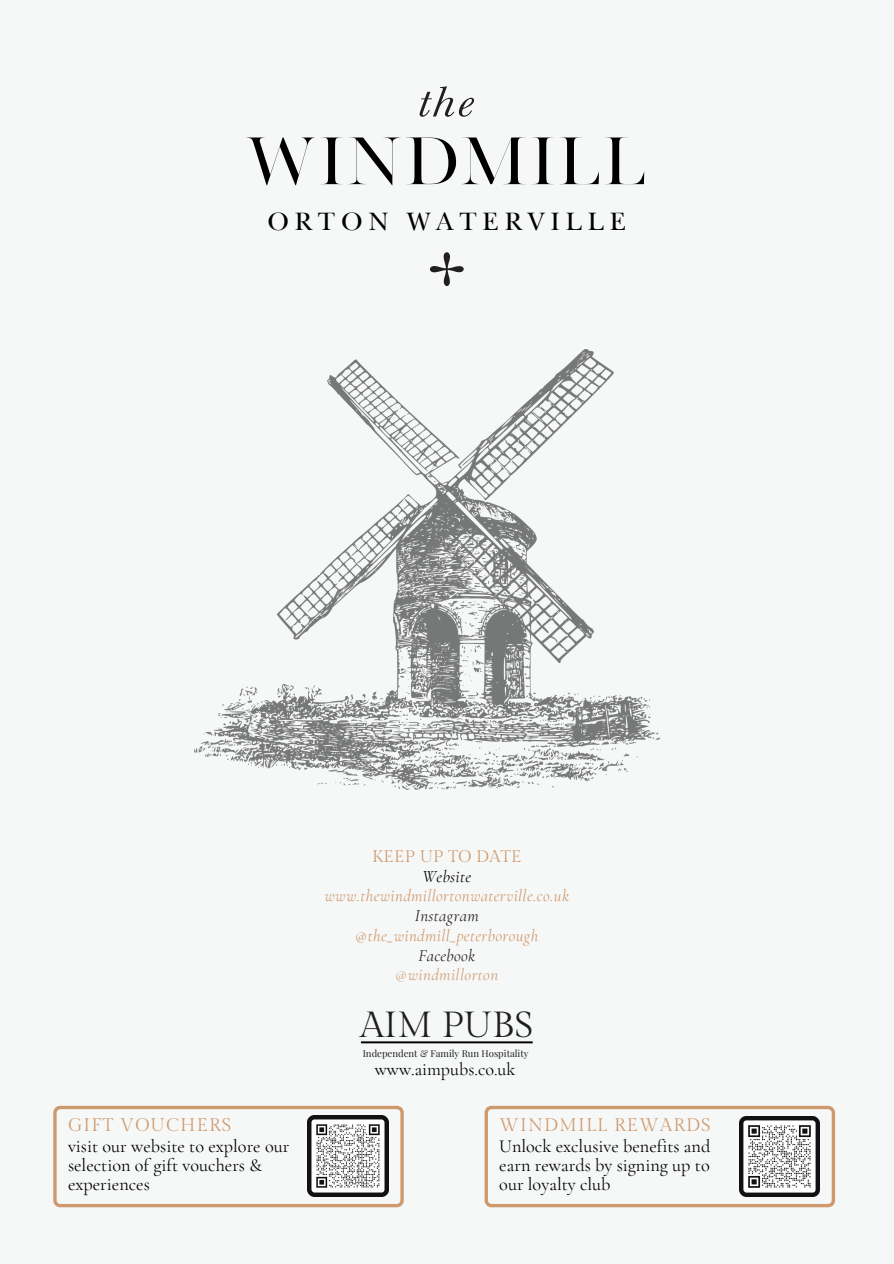
<style>
.page{position:relative;width:894px;height:1264px;background:#fff}
.page>*{position:absolute;margin:0;border:0;box-sizing:border-box;transform-origin:0 0}
.t1{font:53.55px "Manhattan";letter-spacing:.05em;color:#000}
.t2{font:36.15px "Gilda Display";color:#1e1e1e}
.t3{font:26.25px "New Baskerville ITC Pro";letter-spacing:.22em;color:#000}
.t4{font:18.3px/18.8px "Cormorant Garamond";color:#000}
.t5{font:18.3px "Gilda Display";letter-spacing:.06em;color:#cf996e}
.t6{font:18px "Cormorant Garamond";color:#000}
.t7{font:italic 16.8px/19.6px "Cormorant Garamond";letter-spacing:.025em;color:#cf996e;text-align:center}
.t8{font:9.6px "Playfair Display";color:#1e1e1e}
.s1{font-family:"Gilda Display";font-style:normal}
.s2{color:#000}
.s3{color:#231f20}
.s4{color:#d6a985}
.s5{font-weight:500;color:#d6a985}
</style>
<div class="page">
<div style="left:0;top:0;width:893px;height:1263px;background:#f6f8f7"></div>
<svg style="left:53px;top:1105px;width:350px;height:102px"></svg>
<svg style="left:484px;top:1105px;width:350px;height:102px"></svg>
<img style="left:739px;top:1116px;width:79px;height:80px">
<img style="left:307px;top:1115px;width:81px;height:81px">
<hr style="left:361px;top:1041px;width:171px;height:2px;background:#000">
<img style="left:195px;top:349px;width:464px;height:440px">
<svg style="left:430px;top:252px;width:33px;height:34px"></svg>
<svg style="left:419px;top:86px;width:55px;height:31px"></svg>
<h2 class="t1" style="left:246px;top:136px;width:402px">WINDMILL</h2>
<p class="t3" style="left:267px;top:212px;width:360px">ORTON WATERVILLE</p>
<h4 class="t7" style="left:324px;top:846px;width:246px"><span class="s1">KEEP UP TO DATE<br></span><span class="s2">Website </span>www.thewindmillortonwaterville.co.uk<br><span class="s3">Instagram </span>@the_windmill_peterborough<br><span class="s3">Facebook<br></span><span class="s4">@</span><span class="s5">windmillorton</span></h4>
<h1 class="t2" style="left:360px;top:1004px;width:175px">AIM PUBS</h1>
<h3 class="t8" style="left:362px;top:1046px;width:167px">Independent &amp; Family Run Hospitality</h3>
<p class="t6" style="left:374px;top:1057px;width:142px">www.aimpubs.co.uk</p>
<p class="t5" style="left:68px;top:1114px;width:165px">GIFT VOUCHERS</p>
<p class="t5" style="left:499px;top:1114px;width:213px">WINDMILL REWARDS</p>
<p class="t4" style="left:68px;top:1137px;width:223px">visit our website to explore our selection of gift vouchers &amp; experiences</p>
<p class="t4" style="left:499px;top:1137px;width:212px;text-align:justify">Unlock exclusive benefits and earn rewards by signing up to our loyalty club</p>
</div>
